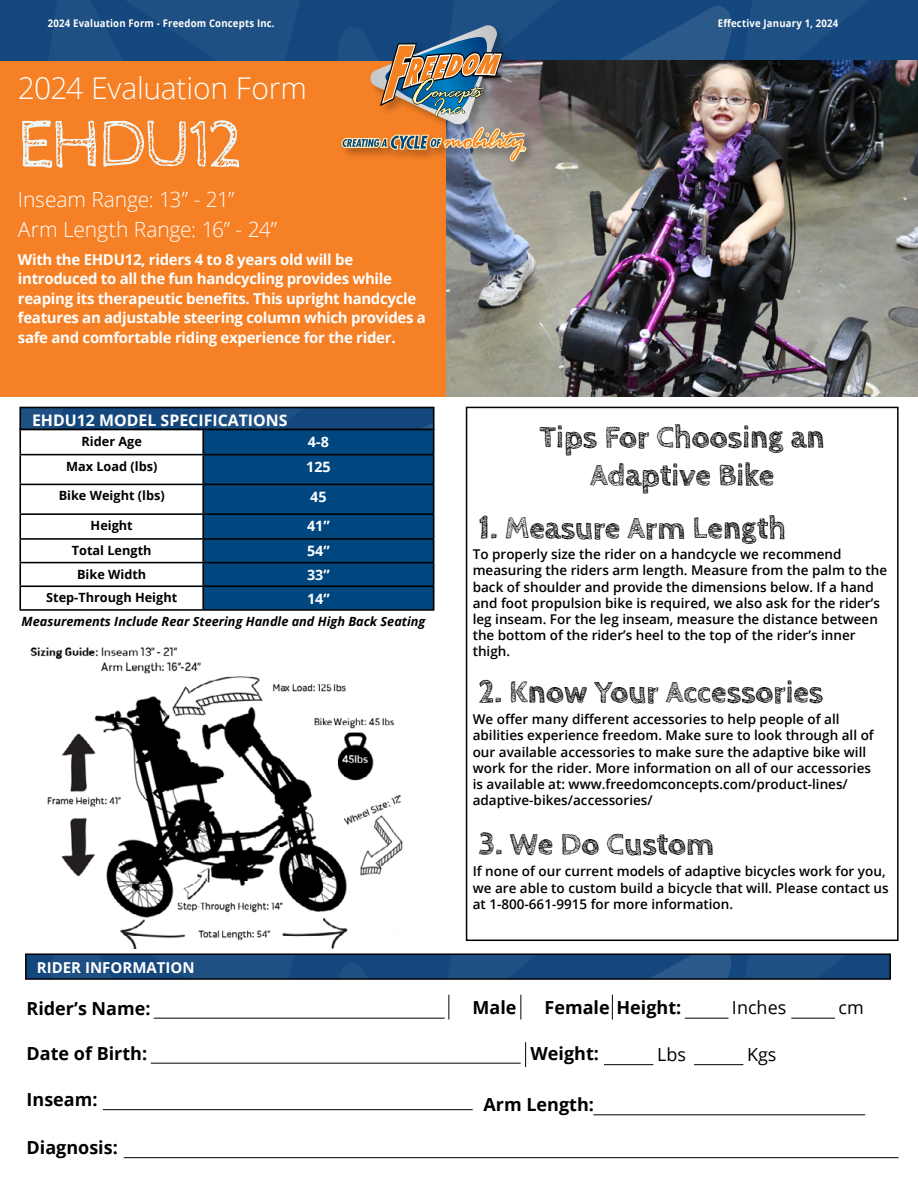
<style>
.page{position:relative;width:918px;height:1188px;background:#fff}
.page>*{position:absolute;margin:0;border:0;box-sizing:border-box;transform-origin:0 0}
.t1{font:69px "Cabin Sketch";letter-spacing:-.03em;color:#ecf7fa}
.t2{font:700 31.5px/37.8px "Cabin Sketch";color:#000;text-align:center}
.t3{font:300 30px "Open Sans";letter-spacing:-.005em;color:#fff}
.t4{font:300 21px/30px "Open Sans";letter-spacing:-.01em;color:#fff}
.t5{font:700 18px "Open Sans";color:#000}
.t6{font:18px "Open Sans";color:#000}
.t7{font:700 15.9px "Open Sans";color:#fff}
.t8{font:700 15px/19.5px "Open Sans";letter-spacing:-.02em;color:#fff}
.t9{font:700 15px "Open Sans";color:#fff}
.t10{font:700 14.25px "Open Sans";color:#fff}
.t11{font:600 13.5px/16.2px "Open Sans";color:#000}
.t12{font:700 12.75px "Open Sans";color:#000}
.t13{font:italic 700 12.75px "Open Sans";color:#000}
.t14{font:700 10.5px "Open Sans";letter-spacing:.02em;color:#fff;scale:.91 1}
</style>
<div class="page">
<div style="left:0;top:0;width:459px;height:396px;background:#f58025"></div>
<div style="left:0;top:0;width:918px;height:60px;background:#14477d"></div>
<img style="left:49px;top:0;width:819px;height:60px">
<img style="left:447px;top:60px;width:471px;height:336px">
<div style="left:26px;top:954px;width:864px;height:25px;background:#14477d"></div>
<img style="left:51px;top:956px;width:792px;height:21px">
<div style="left:25px;top:953px;width:866px;height:27px;border:2px solid #000"></div>
<div style="left:340px;top:24px;width:197px;height:148px;background:#000;opacity:.25"></div>
<img style="left:341px;top:25px;width:186px;height:137px">
<hr style="left:154px;top:1018px;width:291px;height:1px;background:#000">
<hr style="left:151px;top:1063px;width:370px;height:1px;background:#000">
<hr style="left:103px;top:1109px;width:370px;height:1px;background:#000">
<hr style="left:124px;top:1157px;width:775px;height:1px;background:#000">
<hr style="left:685px;top:1018px;width:43px;height:1px;background:#000">
<hr style="left:604px;top:1064px;width:49px;height:1px;background:#000">
<hr style="left:694px;top:1064px;width:49px;height:1px;background:#000">
<hr style="left:791px;top:1018px;width:44px;height:1px;background:#000">
<svg style="left:449px;top:995px;width:1px;height:25px"></svg>
<svg style="left:521px;top:995px;width:1px;height:25px"></svg>
<svg style="left:525px;top:1042px;width:1px;height:25px"></svg>
<svg style="left:612px;top:995px;width:1px;height:25px"></svg>
<hr style="left:19px;top:430px;width:2px;height:24px;background:#000">
<hr style="left:202px;top:430px;width:2px;height:24px;background:#000">
<hr style="left:19px;top:454px;width:184px;height:1px;background:#000">
<hr style="left:19px;top:455px;width:2px;height:29px;background:#000">
<hr style="left:202px;top:455px;width:2px;height:29px;background:#000">
<hr style="left:19px;top:484px;width:184px;height:1px;background:#000">
<hr style="left:19px;top:485px;width:2px;height:28px;background:#000">
<hr style="left:202px;top:485px;width:2px;height:28px;background:#000">
<hr style="left:19px;top:513px;width:184px;height:2px;background:#000">
<hr style="left:19px;top:515px;width:2px;height:23px;background:#000">
<hr style="left:202px;top:515px;width:2px;height:23px;background:#000">
<hr style="left:19px;top:538px;width:184px;height:2px;background:#000">
<hr style="left:19px;top:540px;width:2px;height:22px;background:#000">
<hr style="left:202px;top:540px;width:2px;height:22px;background:#000">
<hr style="left:19px;top:562px;width:184px;height:1px;background:#000">
<hr style="left:19px;top:563px;width:2px;height:22px;background:#000">
<hr style="left:202px;top:563px;width:2px;height:22px;background:#000">
<hr style="left:19px;top:585px;width:184px;height:2px;background:#000">
<hr style="left:19px;top:587px;width:2px;height:22px;background:#000">
<hr style="left:202px;top:587px;width:2px;height:22px;background:#000">
<svg style="left:203px;top:430px;width:231px;height:179px;background:#004176"></svg>
<hr style="left:19px;top:609px;width:184px;height:2px;background:#000">
<hr style="left:203px;top:609px;width:231px;height:2px;background:#000">
<img style="left:22px;top:410px;width:410px;height:17px">
<div style="left:19px;top:407px;width:416px;height:23px;border:2px solid #000"></div>
<hr style="left:593px;top:1114px;width:272px;height:1px;background:#000">
<div style="left:466px;top:407px;width:433px;height:534px;border:2px solid #000"></div>
<img style="left:30px;top:647px;width:373px;height:301px">
<p class="t14" style="left:48px;top:16px;width:251px">2024 Evaluation Form - Freedom Concepts Inc.</p>
<p class="t14" style="left:718px;top:16px;width:134px">Effective January 1, 2024</p>
<h3 class="t3" style="left:18px;top:67px;width:291px">2024 Evaluation Form</h3>
<h1 class="t1" style="left:18px;top:106px;width:228px">EHDU12</h1>
<h3 class="t4" style="left:18px;top:183px;width:261px">Inseam Range: 13” - 21”<br>Arm Length Range: 16” - 24”</h3>
<p class="t8" style="left:18px;top:249px;width:410px">With the EHDU12, riders 4 to 8 years old will be introduced to all the fun handcycling provides while reaping its therapeutic benefits. This upright handcycle features an adjustable steering column which provides a safe and comfortable riding experience for the rider.</p>
<p class="t7" style="left:32px;top:409px;width:257px">EHDU12 MODEL SPECIFICATIONS</p>
<p class="t12" style="left:82px;top:432px;width:62px">Rider Age</p>
<p class="t10" style="left:308px;top:432px;width:22px">4-8</p>
<p class="t12" style="left:66px;top:457px;width:93px">Max Load (lbs)</p>
<p class="t10" style="left:306px;top:457px;width:26px">125</p>
<p class="t12" style="left:59px;top:487px;width:108px">Bike Weight (lbs)</p>
<p class="t10" style="left:310px;top:486px;width:18px">45</p>
<p class="t12" style="left:91px;top:517px;width:44px">Height</p>
<p class="t10" style="left:307px;top:516px;width:24px">41”</p>
<p class="t12" style="left:72px;top:541px;width:81px">Total Length</p>
<p class="t10" style="left:307px;top:541px;width:24px">54”</p>
<p class="t12" style="left:77px;top:565px;width:71px">Bike Width</p>
<p class="t10" style="left:307px;top:565px;width:24px">33”</p>
<p class="t12" style="left:46px;top:589px;width:132px">Step-Through Height</p>
<p class="t10" style="left:307px;top:588px;width:24px">14”</p>
<p class="t13" style="left:22px;top:612px;width:405px">Measurements Include Rear Steering Handle and High Back Seating</p>
<p class="t9" style="left:37px;top:957px;width:159px">RIDER INFORMATION</p>
<h3 class="t5" style="left:27px;top:996px;width:126px">Rider’s Name:</h3>
<h3 class="t5" style="left:27px;top:1041px;width:122px">Date of Birth:</h3>
<h3 class="t5" style="left:27px;top:1087px;width:73px">Inseam:</h3>
<h3 class="t5" style="left:27px;top:1135px;width:93px">Diagnosis:</h3>
<h2 class="t2" style="left:540px;top:419px;width:287px">Tips For Choosing an<br>Adaptive Bike</h2>
<h2 class="t2" style="left:479px;top:511px;width:309px">1. Measure Arm Length</h2>
<p class="t11" style="left:473px;top:546px;width:416px">To properly size the rider on a handcycle we recommend measuring the riders arm length. Measure from the palm to the back of shoulder and provide the dimensions below. If a hand and foot propulsion bike is required, we also ask for the rider’s leg inseam. For the leg inseam, measure the distance between the bottom of the rider’s heel to the top of the rider’s inner thigh.</p>
<h2 class="t2" style="left:479px;top:674px;width:346px">2. Know Your Accessories</h2>
<p class="t11" style="left:473px;top:711px;width:403px">We offer many different accessories to help people of all abilities experience freedom. Make sure to look through all of our available accessories to make sure the adaptive bike will work for the rider. More information on all of our accessories is available at: www.freedomconcepts.com/product-lines/ adaptive-bikes/accessories/</p>
<h2 class="t2" style="left:479px;top:826px;width:237px">3. We Do Custom</h2>
<p class="t11" style="left:473px;top:863px;width:417px">If none of our current models of adaptive bicycles work for you, we are able to custom build a bicycle that will. Please contact us at 1-800-661-9915 for more information.</p>
<h3 class="t5" style="left:472px;top:995px;width:45px">Male</h3>
<h3 class="t5" style="left:544px;top:995px;width:138px">Female Height:</h3>
<h3 class="t6" style="left:732px;top:995px;width:56px">Inches</h3>
<h3 class="t6" style="left:657px;top:1042px;width:30px">Lbs</h3>
<h3 class="t6" style="left:747px;top:1042px;width:31px">Kgs</h3>
<h3 class="t5" style="left:531px;top:1041px;width:70px">Weight:</h3>
<h3 class="t5" style="left:483px;top:1092px;width:112px">Arm Length:</h3>
<h3 class="t6" style="left:839px;top:995px;width:27px">cm</h3>
</div>
